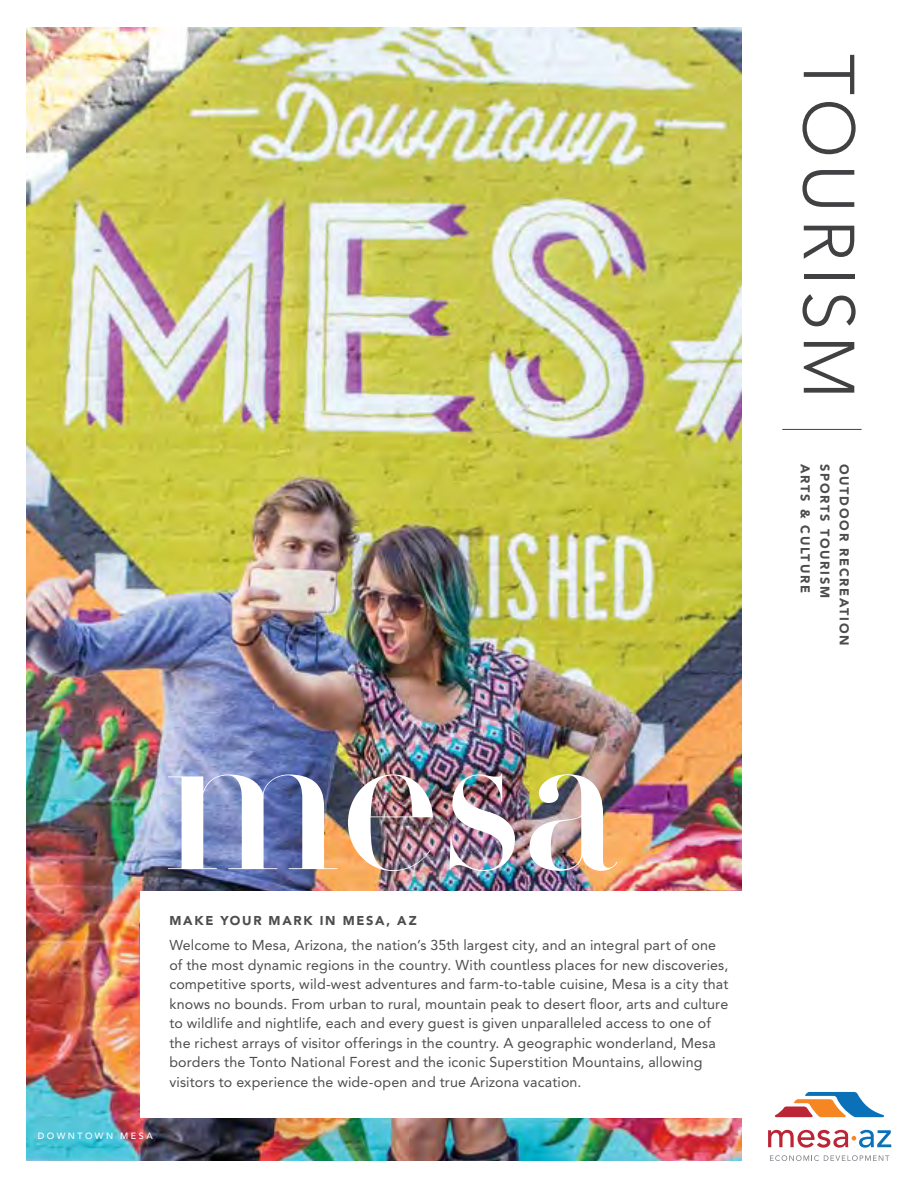
<style>
.page{position:relative;width:918px;height:1188px;background:#fff}
.page>*{position:absolute;margin:0;border:0;box-sizing:border-box;transform-origin:0 0}
.t1{font:700 217.5px "Didot HTF 96";color:#fff}
.t2{font:300 71.4px "Avenir";letter-spacing:.08em;color:#414042}
.t3{font:14.25px/19.5px "Avenir";letter-spacing:.01em;color:#4d4d4f}
.t4{font:900 12.75px "Avenir";letter-spacing:.135em;color:#4d4d4f}
.t5{font:500 9px "Avenir";letter-spacing:.275em;color:#fff}
</style>
<div class="page">
<img style="left:27px;top:27px;width:715px;height:1134px">
<div style="left:140px;top:891px;width:656px;height:227px;background:#fff"></div>
<hr style="left:782px;top:429px;width:80px;height:1px;background:#414042">
<svg style="left:775px;top:1092px;width:109px;height:25px"></svg>
<svg style="left:768px;top:1130px;width:123px;height:18px"></svg>
<svg style="left:770px;top:1155px;width:119px;height:6px"></svg>
<h1 class="t1" style="left:164px;top:660px;width:454px">mesa</h1>
<p class="t5" style="left:38px;top:1130px;width:116px">DOWNTOWN MESA</p>
<p class="t4" style="left:169px;top:913px;width:249px">MAKE YOUR MARK IN MESA, AZ</p>
<p class="t3" style="left:169px;top:936px;width:560px">Welcome to Mesa, Arizona, the nation’s 35th largest city, and an integral part of one of the most dynamic regions in the country. With countless places for new discoveries, competitive sports, wild-west adventures and farm-to-table cuisine, Mesa is a city that knows no bounds. From urban to rural, mountain peak to desert floor, arts and culture to wildlife and nightlife, each and every guest is given unparalleled access to one of the richest arrays of visitor offerings in the country. A geographic wonderland, Mesa borders the Tonto National Forest and the iconic Superstition Mountains, allowing visitors to experience the wide-open and true Arizona vacation.</p>
<h2 class="t2" style="left:870px;top:54px;width:347px;rotate:90deg">TOURISM</h2>
<p class="t4" style="left:813px;top:464px;width:130px;rotate:90deg">ARTS &amp; CULTURE</p>
<p class="t4" style="left:833px;top:464px;width:135px;rotate:90deg">SPORTS TOURISM</p>
<p class="t4" style="left:852px;top:464px;width:183px;rotate:90deg">OUTDOOR RECREATION</p>
</div>
